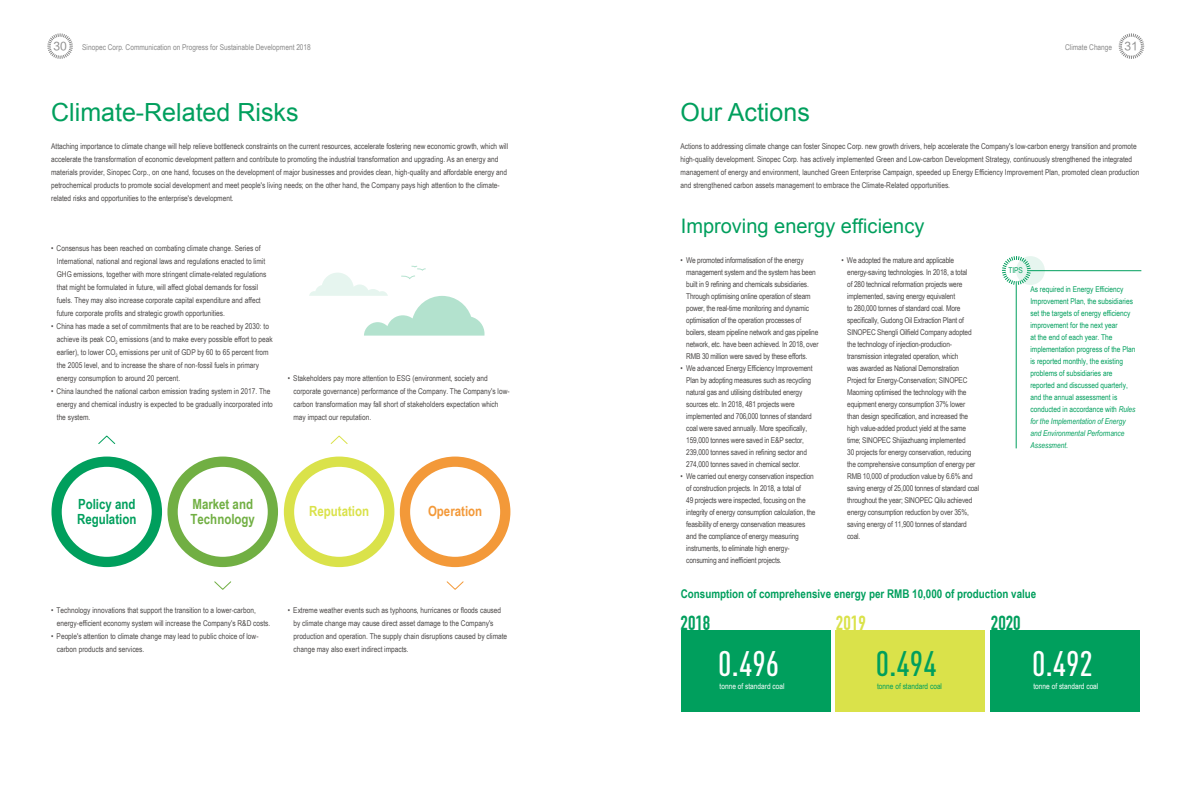
<style>
.page{position:relative;width:1191px;height:808px;background:#fff}
.page>*{position:absolute;margin:0;border:0;box-sizing:border-box;transform-origin:0 0}
.t1{font:500 35px "DIN Cond";color:#fff}
.t2{font:500 35px "DIN Cond";color:#009f5d}
.t3{font:25px "Arial";color:#009f5d}
.t4{font:700 20.1px "DIN Condensed";color:#009f5d}
.t5{font:700 20.1px "DIN Condensed";color:#dae24a}
.t6{font:20px "Arial";color:#009f5d}
.t7{font:700 14px/15px "Arial Narrow";color:#009f5d}
.t8{font:700 14px/15px "Arial Narrow";color:#71af43}
.t9{font:700 14px "Arial Narrow";color:#dae24a}
.t10{font:700 14px "Arial Narrow";color:#f39939}
.t11{font:700 12px "Arial Narrow";color:#009f5d}
.t12{font:11px "FZLTHK GBK1 0";color:#898989}
.t13{font:8px/13px "Arial Narrow";color:#4c4948}
.t14{font:8px/12px "Arial Narrow";letter-spacing:-.02em;color:#4c4948}
.t15{font:8px/12px "Arial Narrow";color:#009f5d}
.t16{font:8px "Arial Narrow";color:#898989}
.t17{font:8px "Arial Narrow";color:#fff}
.s1{font-family:"FZLTHK GBK1 0";font-size:11px}
.s2{font-style:italic}
</style>
<div class="page">
<svg style="left:1118px;top:33px;width:27px;height:26px"></svg>
<svg style="left:47px;top:33px;width:26px;height:26px"></svg>
<svg style="left:1002px;top:256px;width:139px;height:193px"></svg>
<div style="left:681px;top:630px;width:149px;height:82px;background:#009f5d"></div>
<div style="left:836px;top:630px;width:149px;height:82px;background:#dae24a"></div>
<div style="left:991px;top:630px;width:149px;height:82px;background:#009f5d"></div>
<div style="left:51px;top:456px;width:111px;height:111px;background:#009f5d;border-radius:50%"></div>
<div style="left:62px;top:467px;width:90px;height:90px;background:#fff;border-radius:50%"></div>
<div style="left:284px;top:456px;width:110px;height:111px;background:#dae24a;border-radius:50%"></div>
<div style="left:294px;top:467px;width:90px;height:90px;background:#fff;border-radius:50%"></div>
<div style="left:167px;top:456px;width:111px;height:111px;background:#71af43;border-radius:50%"></div>
<div style="left:178px;top:467px;width:90px;height:90px;background:#fff;border-radius:50%"></div>
<div style="left:400px;top:456px;width:110px;height:111px;background:#f39939;border-radius:50%"></div>
<div style="left:410px;top:467px;width:90px;height:90px;background:#fff;border-radius:50%"></div>
<svg style="left:98px;top:435px;width:18px;height:9px"></svg>
<svg style="left:214px;top:581px;width:18px;height:9px"></svg>
<svg style="left:330px;top:435px;width:18px;height:9px"></svg>
<svg style="left:446px;top:581px;width:18px;height:9px"></svg>
<svg style="left:309px;top:266px;width:175px;height:70px"></svg>
<h3 class="t12" style="left:53px;top:40px;width:15px">30</h3>
<p class="t16" style="left:82px;top:41px;width:230px">Sinopec Corp. Communication on Progress for Sustainable Development 2018</p>
<p class="t16" style="left:1065px;top:41px;width:74px">Climate Change <span class="s1">31</span></p>
<h2 class="t3" style="left:51px;top:96px;width:249px">Climate-Related Risks</h2>
<p class="t13" style="left:51px;top:139px;width:458px">Attaching importance to climate change will help relieve bottleneck constraints on the current resources, accelerate fostering new economic growth, which will accelerate the transformation of economic development pattern and contribute to promoting the industrial transformation and upgrading. As an energy and materials provider, Sinopec Corp., on one hand, focuses on the development of major businesses and provides clean, high-quality and affordable energy and petrochemical products to promote social development and meet people's living needs; on the other hand, the Company pays high attention to the climate&shy;related risks and opportunities to the enterprise's development.</p>
<p class="t13" style="left:680px;top:139px;width:460px">Actions to addressing climate change can foster Sinopec Corp. new growth drivers, help accelerate the Company's low-carbon energy transition and promote high-quality development. Sinopec Corp. has actively implemented Green and Low-carbon Development Strategy, continuously strengthened the integrated management of energy and environment, launched Green Enterprise Campaign, speeded up Energy Efficiency Improvement Plan, promoted clean production and strengthened carbon assets management to embrace the Climate-Related opportunities.</p>
<h2 class="t3" style="left:680px;top:96px;width:131px">Our Actions</h2>
<p class="t13" style="left:57px;top:242px;width:211px;text-indent:-6px">• Consensus has been reached on combating climate change. Series of International, national and regional laws and regulations enacted to limit GHG emissions, together with more stringent climate-related regulations that might be formulated in future, will affect global demands for fossil fuels. They may also increase corporate capital expenditure and affect future corporate profits and strategic growth opportunities.</p>
<p class="t13" style="left:57px;top:320px;width:217px;text-indent:-6px">• China has made a set of commitments that are to be reached by 2030: to achieve its peak CO<sub>2</sub> emissions (and to make every possible effort to peak earlier), to lower CO<sub>2</sub> emissions per unit of GDP by 60 to 65 percent from the 2005 level, and to increase the share of non-fossil fuels in primary energy consumption to around 20 percent.</p>
<p class="t13" style="left:57px;top:385px;width:217px;text-indent:-6px">• China launched the national carbon emission trading system in 2017. The energy and chemical industry is expected to be gradually incorporated into the system.</p>
<p class="t13" style="left:293px;top:372px;width:218px;text-indent:-6px">• Stakeholders pay more attention to ESG (environment, society and corporate governance) performance of the Company. The Company's low&shy;carbon transformation may fall short of stakeholders expectation which may impact our reputation.</p>
<h3 class="t7" style="left:77px;top:495px;width:61px">Policy and<br>Regulation</h3>
<h3 class="t8" style="left:190px;top:495px;width:66px">Market and<br>Technology</h3>
<h3 class="t9" style="left:309px;top:501px;width:61px">Reputation</h3>
<h3 class="t10" style="left:428px;top:501px;width:56px">Operation</h3>
<p class="t13" style="left:57px;top:604px;width:215px;text-indent:-6px">• Technology innovations that support the transition to a lower-carbon, energy-efficient economy system will increase the Company's R&amp;D costs.</p>
<p class="t13" style="left:57px;top:630px;width:203px;text-indent:-6px">• People's attention to climate change may lead to public choice of low&shy;carbon products and services.</p>
<p class="t13" style="left:293px;top:604px;width:215px;text-indent:-6px">• Extreme weather events such as typhoons, hurricanes or floods caused by climate change may cause direct asset damage to the Company's production and operation. The supply chain disruptions caused by climate change may also exert indirect impacts.</p>
<h3 class="t6" style="left:681px;top:213px;width:245px">Improving energy efficiency</h3>
<p class="t14" style="left:686px;top:254px;width:134px;text-indent:-6px">• We promoted informatisation of the energy management system and the system has been built in 9 refining and chemicals subsidiaries.<br>Through optimising online operation of steam power, the real-time monitoring and dynamic optimisation of the operation processes of boilers, steam pipeline network and gas pipeline network, etc. have been achieved. In 2018, over RMB 30 million were saved by these efforts.</p>
<p class="t14" style="left:686px;top:362px;width:128px;text-indent:-6px">• We advanced Energy Efficiency Improvement Plan by adopting measures such as recycling natural gas and utilising distributed energy sources etc. In 2018, 481 projects were implemented and 706,000 tonnes of standard coal were saved annually. More specifically, 159,000 tonnes were saved in E&amp;P sector, 239,000 tonnes saved in refining sector and 274,000 tonnes saved in chemical sector.</p>
<p class="t14" style="left:686px;top:470px;width:131px;text-indent:-6px">• We carried out energy conservation inspection of construction projects. In 2018, a total of<br>49 projects were inspected, focusing on the integrity of energy consumption calculation, the feasibility of energy conservation measures and the compliance of energy measuring instruments, to eliminate high energy&shy;consuming and inefficient projects.</p>
<p class="t14" style="left:847px;top:254px;width:133px;text-indent:-6px">• We adopted the mature and applicable energy-saving technologies. In 2018, a total<br>of 280 technical reformation projects were implemented, saving energy equivalent<br>to 280,000 tonnes of standard coal. More specifically, Gudong Oil Extraction Plant of SINOPEC Shengli Oilfield Company adopted the technology of injection-production&shy;transmission integrated operation, which<br>was awarded as National Demonstration Project for Energy-Conservation; SINOPEC Maoming optimised the technology with the equipment energy consumption 37% lower than design specification, and increased the high value-added product yield at the same time; SINOPEC Shijiazhuang implemented<br>30 projects for energy conservation, reducing the comprehensive consumption of energy per RMB 10,000 of production value by 6.6% and saving energy of 25,000 tonnes of standard coal throughout the year; SINOPEC Qilu achieved energy consumption reduction by over 35%, saving energy of 11,900 tonnes of standard coal.</p>
<p class="t15" style="left:1008px;top:264px;width:16px">TIPS</p>
<p class="t15" style="left:1030px;top:283px;width:107px">As required in Energy Efficiency<br>Improvement Plan, the subsidiaries set the targets of energy efficiency improvement for the next year<br>at the end of each year. The implementation progress of the Plan is reported monthly, the existing problems of subsidiaries are reported and discussed quarterly, and the annual assessment is conducted in accordance with <span class="s2">Rules for the Implementation of Energy and Environmental Performance<br>Assessment</span>.</p>
<h3 class="t11" style="left:681px;top:584px;width:357px">Consumption of comprehensive energy per RMB 10,000 of production value</h3>
<h3 class="t4" style="left:680px;top:612px;width:31px">2018</h3>
<h3 class="t5" style="left:836px;top:612px;width:31px">2019</h3>
<h3 class="t4" style="left:991px;top:612px;width:31px">2020</h3>
<h1 class="t1" style="left:718px;top:643px;width:62px">0.496</h1>
<h1 class="t2" style="left:875px;top:643px;width:62px">0.494</h1>
<p class="t17" style="left:719px;top:681px;width:66px">tonne of standard coal</p>
<p class="t15" style="left:877px;top:680px;width:66px">tonne of standard coal</p>
<p class="t17" style="left:1033px;top:681px;width:66px">tonne of standard coal</p>
<h1 class="t1" style="left:1032px;top:643px;width:62px">0.492</h1>
</div>
